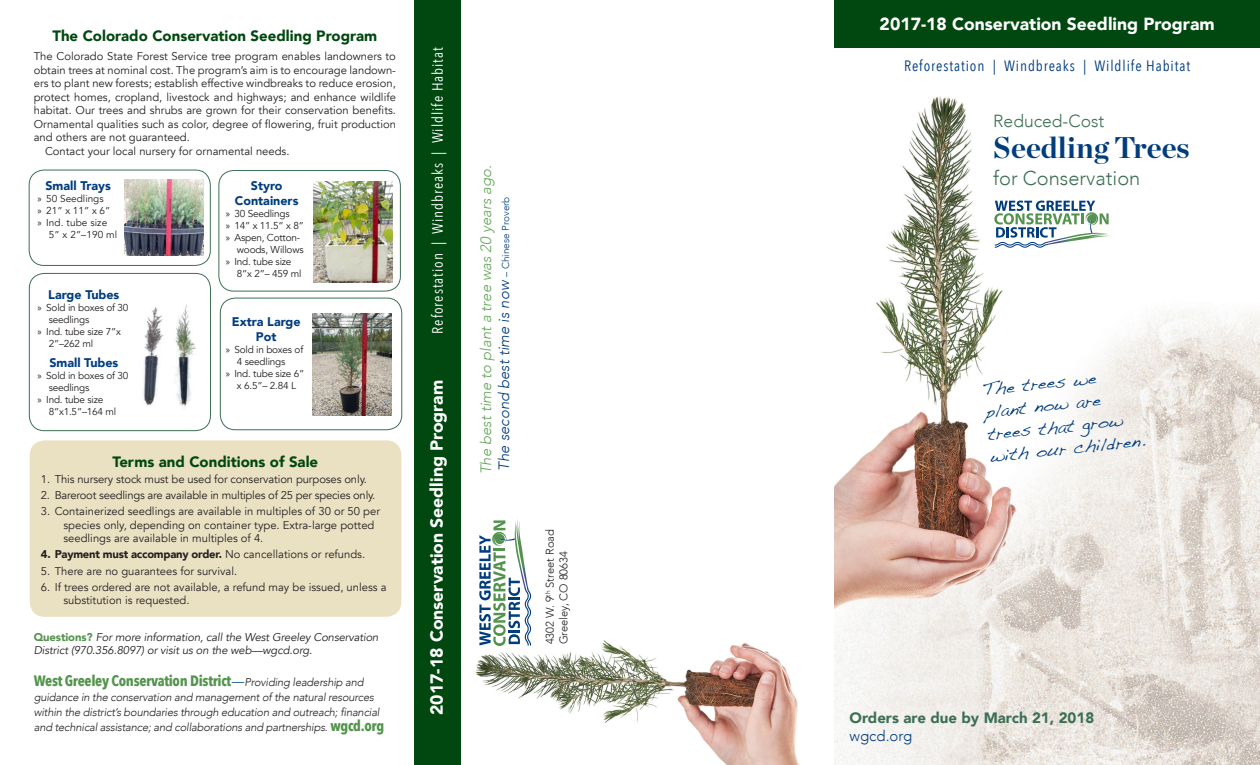
<style>
.page{position:relative;width:1260px;height:765px;background:#fff}
.page>*{position:absolute;margin:0;border:0;box-sizing:border-box;transform-origin:0 0}
.t1{font:700 30px "Chronicle Display";color:#013d7d}
.t2{font:300 20px "Avenir";color:#3e6f56}
.t3{font:900 17.5px "Avenir";color:#fff}
.t4{font:300 17.5px "Avenir";color:#3e6f56}
.t5{font:900 15px "Avenir";color:#004710}
.t6{font:700 15px "Avenir Next Condensed";letter-spacing:-.02em;color:#54944d}
.t7{font:15px/22.5px "Dakota";color:#013d7d}
.t8{font:15px "Avenir Next Condensed";letter-spacing:.06em;color:#013d7d}
.t9{font:15px "Avenir Next Condensed";letter-spacing:.06em;color:#fff}
.t10{font:italic 300 15px "Avenir";color:#66a75a}
.t11{font:italic 300 15px "Avenir";color:#013d7d}
.t12{font:900 15px "Avenir";color:#3e6f56}
.t13{font:300 15px "Avenir";color:#013d7d}
.item_description{font:900 12.5px/15px "Avenir";color:#013d7d;text-align:center}
.t14{font:11.25px/13.5px "Avenir";color:#231f20}
.t15{font:italic 300 11.25px/15px "Avenir";letter-spacing:-.02em;color:#231f20}
.t16{font:italic 11.25px/13.5px "Avenir";letter-spacing:-.01em;color:#231f20}
.t17{font:11.25px "Avenir";letter-spacing:-.02em;color:#231f20}
.t18{font:900 11.25px "Avenir";letter-spacing:-.02em;color:#231f20}
.t19{font:300 11.25px "Avenir";color:#231f20}
.t20{font:10px/12px "Avenir";letter-spacing:-.02em;color:#231f20}
.t21{font:10px/12px "Avenir";letter-spacing:.01em;color:#231f20}
.t22{font:10px "Avenir";color:#231f20}
.s1{font-family:"Myriad Pro"}
.s2{font-weight:400}
.s3{font-weight:900;font-style:normal;color:#54944d}
.s4{font-family:"Minion Pro";font-weight:400;color:#013d7d}
.s5{font-family:"Avenir";font-weight:300;font-style:italic;font-size:11.25px;color:#231f20}
.s6{font-family:"Avenir Next Condensed";font-weight:700;font-style:normal;font-size:15px;color:#54944d}
.s7{font-style:normal;font-size:10px}
</style>
<div class="page">
<img style="left:475px;top:628px;width:324px;height:137px">
<img style="left:834px;top:96px;width:426px;height:669px">
<div style="left:834px;top:0;width:426px;height:48px;background:#004710"></div>
<svg style="left:479px;top:519px;width:52px;height:127px"></svg>
<svg style="left:994px;top:201px;width:117px;height:47px"></svg>
<div style="left:414px;top:0;width:46px;height:765px;background:#004710"></div>
<div style="left:30px;top:440px;width:371px;height:177px;background:#eae1c3;border-radius:15px"></div>
<div style="left:218px;top:170px;width:183px;height:122px;border:1px solid #3e6f56;border-radius:15px"></div>
<div style="left:220px;top:298px;width:182px;height:132px;border:1px solid #3e6f56;border-radius:15px"></div>
<div style="left:29px;top:273px;width:182px;height:158px;border:1px solid #3e6f56;border-radius:15px"></div>
<div style="left:29px;top:170px;width:182px;height:96px;border:1px solid #3e6f56;border-radius:15px"></div>
<img style="left:125px;top:180px;width:79px;height:75px">
<img style="left:143px;top:307px;width:20px;height:99px">
<img style="left:175px;top:305px;width:21px;height:102px">
<img style="left:313px;top:181px;width:79px;height:102px">
<img style="left:312px;top:314px;width:80px;height:101px">
<p class="t5" style="left:52px;top:23px;width:326px">The Colorado Conservation Seedling Program</p>
<p class="t14" style="left:34px;top:50px;width:364px;text-align:justify">The Colorado State Forest Service tree program enables landowners to obtain trees at nominal cost. The program’s aim is to encourage landown&shy;ers to plant new forests; establish effective windbreaks to reduce erosion, protect homes, cropland, livestock and highways; and enhance wildlife habitat. Our trees and shrubs are grown for their conservation benefits.<br>Ornamental qualities such as color, degree of flowering, fruit production and others are not guaranteed.</p>
<p class="t14" style="left:45px;top:144px;width:246px">Contact your local nursery for ornamental needs.</p>
<p class="item_description" style="left:45px;top:178px;width:67px">Small Trays</p>
<p class="t22" style="left:38px;top:193px;width:68px"><span class="s1">»</span> 50 Seedlings</p>
<p class="t20" style="left:38px;top:205px;width:74px"><span class="s1">»</span> 21” x 11” x 6”</p>
<p class="t21" style="left:49px;top:217px;width:70px;text-indent:-11px"><span class="s1">»</span> Ind. tube size<br>5” x 2”–190 ml</p>
<p class="item_description" style="left:235px;top:178px;width:65px">Styro<br>Containers</p>
<p class="t20" style="left:226px;top:208px;width:65px"><span class="s1">»</span> 30 Seedlings</p>
<p class="t20" style="left:226px;top:220px;width:80px"><span class="s1">»</span> 14” x 11.5” x 8”</p>
<p class="t20" style="left:237px;top:232px;width:68px;text-indent:-11px"><span class="s1">»</span> Aspen, Cotton&shy;woods, Willows</p>
<p class="t20" style="left:237px;top:256px;width:66px;text-indent:-11px"><span class="s1">»</span> Ind. tube size<br>8”x 2”– 459 ml</p>
<p class="item_description" style="left:232px;top:314px;width:70px">Extra Large<br>Pot</p>
<p class="t20" style="left:237px;top:344px;width:68px;text-indent:-11px"><span class="s1">»</span> Sold in boxes of<br>4 seedlings</p>
<p class="t20" style="left:226px;top:368px;width:80px;text-align:center"><span class="s1">»</span> Ind. tube size 6” x 6.5”– 2.84 L</p>
<p class="item_description" style="left:48px;top:287px;width:73px">Large Tubes</p>
<p class="t20" style="left:49px;top:302px;width:81px;text-indent:-11px"><span class="s1">»</span> Sold in boxes of 30 seedlings</p>
<p class="t20" style="left:49px;top:326px;width:74px;text-indent:-11px"><span class="s1">»</span> Ind. tube size 7”x<br>2”–262 ml</p>
<p class="item_description" style="left:49px;top:355px;width:71px">Small Tubes</p>
<p class="t20" style="left:49px;top:370px;width:81px;text-indent:-11px"><span class="s1">»</span> Sold in boxes of 30 seedlings</p>
<p class="t20" style="left:49px;top:394px;width:69px;text-indent:-11px"><span class="s1">»</span> Ind. tube size<br>8”x1.5”–164 ml</p>
<p class="t5" style="left:112px;top:449px;width:207px">Terms and Conditions of Sale</p>
<p class="t14" style="left:41px;top:472px;width:328px">1. This nursery stock must be used for conservation purposes only.</p>
<p class="t17" style="left:41px;top:488px;width:336px">2. Bareroot seedlings are available in multiples of 25 per species only.</p>
<p class="t14" style="left:63px;top:505px;width:318px;text-indent:-22px">3. Containerized seedlings are available in multiples of 30 or 50 per species only, depending on container type. Extra-large potted seedlings are available in multiples of 4.</p>
<p class="t18" style="left:41px;top:545px;width:326px">4. Payment must accompany order. <span class="s2">No cancellations or refunds.</span></p>
<p class="t14" style="left:41px;top:564px;width:198px">5. There are no guarantees for survival.</p>
<p class="t14" style="left:63px;top:580px;width:325px;text-indent:-22px">6. If trees ordered are not available, a refund may be issued, unless a substitution is requested.</p>
<p class="t16" style="left:34px;top:630px;width:346px"><span class="s3">Questions?</span> For more information, call the West Greeley Conservation<br>District (970.356.8097) or visit us on the web—wgcd.org.</p>
<p class="t6" style="left:34px;top:672px;width:332px">West Greeley Conservation District<span class="s4">—</span><span class="s5">Providing leadership and</span></p>
<p class="t15" style="left:34px;top:690px;width:352px">guidance in the conservation and management of the natural resources within the district’s boundaries through education and outreach; financial and technical assistance; and collaborations and partnerships. <span class="s6">wgcd.org</span></p>
<p class="t9" style="left:425px;top:334px;width:288px;rotate:-90deg">Reforestation | Windbreaks | Wildlife Habitat</p>
<p class="t3" style="left:422px;top:715px;width:336px;rotate:-90deg">2017-18 Conservation Seedling Program</p>
<p class="t10" style="left:477px;top:474px;width:311px;rotate:-90deg">The best time to plant a tree was 20 years ago.</p>
<p class="t11" style="left:495px;top:471px;width:276px;rotate:-90deg">The second best time is now <span class="s7">– Chinese Proverb</span></p>
<p class="t19" style="left:543px;top:644px;width:117px;rotate:-90deg">4302 W. 9<sup>th</sup> Street Road</p>
<p class="t19" style="left:557px;top:644px;width:95px;rotate:-90deg">Greeley, CO 80634</p>
<p class="t3" style="left:880px;top:9px;width:336px">2017-18 Conservation Seedling Program</p>
<p class="t8" style="left:904px;top:52px;width:288px">Reforestation | Windbreaks | Wildlife Habitat</p>
<p class="t4" style="left:993px;top:111px;width:113px">Reduced-Cost</p>
<p class="t1" style="left:993px;top:124px;width:198px">Seedling Trees</p>
<p class="t2" style="left:993px;top:166px;width:149px">for Conservation</p>
<p class="t7" style="left:982px;top:380px;width:158px;rotate:-6deg">The trees we plant now are trees that grow with our children.</p>
<p class="t12" style="left:850px;top:705px;width:246px">Orders are due by March 21, 2018</p>
<p class="t13" style="left:850px;top:727px;width:64px">wgcd.org</p>
</div>
